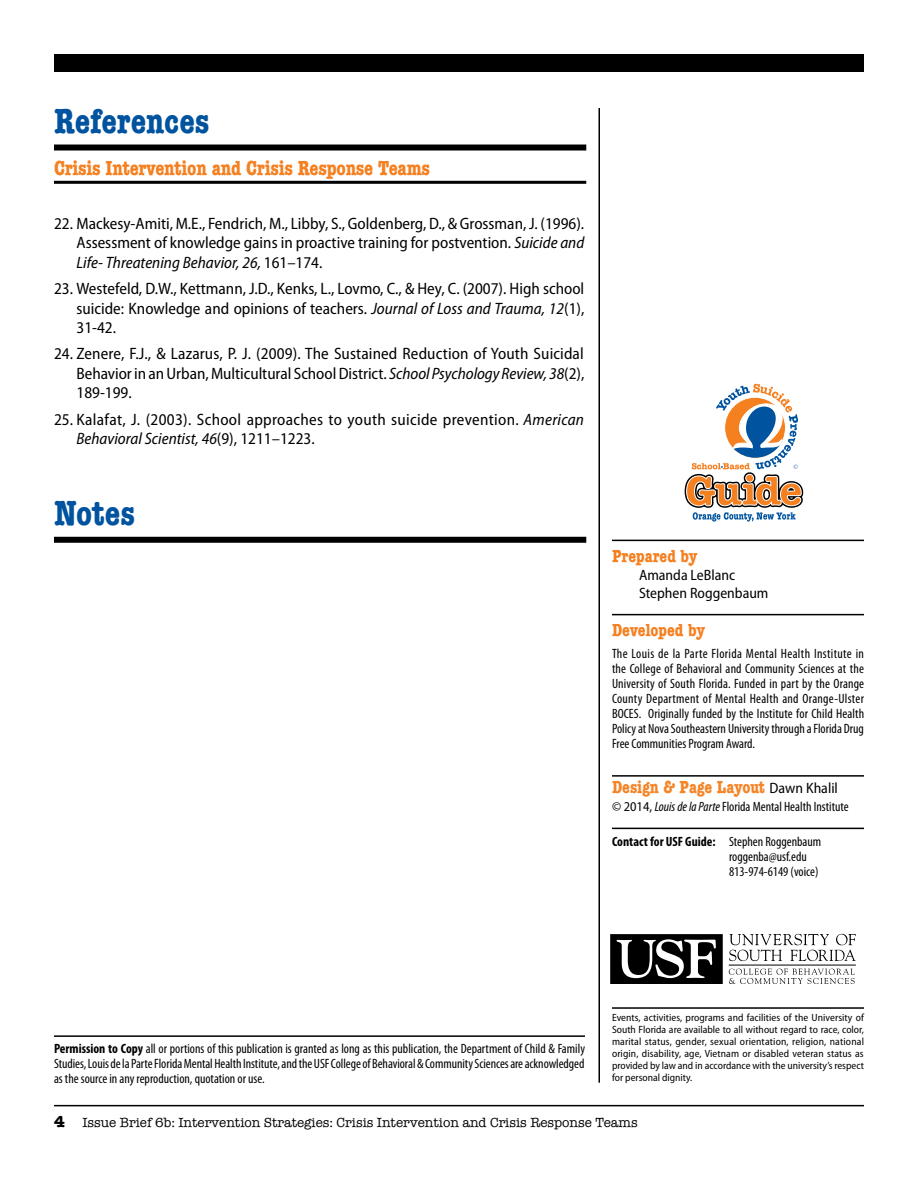
<style>
.page{position:relative;width:918px;height:1188px;background:#fff}
.page>*{position:absolute;margin:0;border:0;box-sizing:border-box;transform-origin:0 0}
.t1{font:700 condensed 36px "American Typewriter";color:#00539f}
.t2{font:700 condensed 21px "American Typewriter";letter-spacing:-.01em;color:#f58020}
.t3{font:700 condensed 18px "American Typewriter";color:#f58426}
.t4{font:700 condensed 18px "American Typewriter";color:#f58020}
.t5{font:semi-condensed 16.5px/19.5px "Myriad Pro";color:#000;text-align:justify}
.t6{font:semi-condensed 16.5px/19.5px "Myriad Pro";letter-spacing:.02em;color:#000}
.t7{font:semi-condensed 15px/18px "Myriad Pro";color:#000}
.t8{font:condensed 13.5px/15px "Myriad Pro";color:#000;text-align:justify}
.t9{font:13.5px "American Typewriter";color:#000}
.t10{font:semi-condensed 10.5px/12px "Myriad Pro";color:#000;text-align:justify}
.t11{font:300 6.75px "Myriad Pro";color:#00539f}
.s1{font-style:italic}
.s2{font-family:"Myriad Pro";font-weight:400;font-stretch:semi-condensed;font-size:15px;color:#000}
.s3{font-stretch:semi-condensed}
.s4{font-weight:700}
.s5{font-weight:700;font-size:16.5px}
</style>
<div class="page">
<hr style="left:54px;top:1105px;width:810px;height:1px;background:#000">
<div style="left:54px;top:54px;width:810px;height:18px;background:#000"></div>
<hr style="left:598px;top:108px;width:2px;height:975px;background:#000">
<hr style="left:54px;top:1035px;width:531px;height:2px;background:#000">
<hr style="left:612px;top:540px;width:252px;height:1px;background:#000">
<hr style="left:612px;top:614px;width:252px;height:1px;background:#000">
<hr style="left:612px;top:775px;width:252px;height:2px;background:#000">
<hr style="left:612px;top:828px;width:252px;height:1px;background:#000">
<hr style="left:612px;top:1007px;width:252px;height:2px;background:#000">
<svg style="left:729px;top:934px;width:127px;height:27px"></svg>
<hr style="left:729px;top:965px;width:127px;height:1px;background:#000">
<svg style="left:729px;top:968px;width:126px;height:16px"></svg>
<svg style="left:610px;top:934px;width:113px;height:50px"></svg>
<svg style="left:685px;top:384px;width:118px;height:138px"></svg>
<hr style="left:54px;top:181px;width:532px;height:3px;background:#000">
<div style="left:54px;top:145px;width:532px;height:6px;background:#000"></div>
<div style="left:54px;top:537px;width:532px;height:6px;background:#000"></div>
<h1 class="t1" style="left:54px;top:92px;width:157px">References</h1>
<h2 class="t2" style="left:54px;top:151px;width:378px">Crisis Intervention and Crisis Response Teams</h2>
<p class="t5" style="left:77px;top:214px;width:509px;text-indent:-23px">22. Mackesy-Amiti, M.E., Fendrich, M., Libby, S., Goldenberg, D., &amp; Grossman, J. (1996).<br>Assessment of knowledge gains in proactive training for postvention. <span class="s1">Suicide and Life- Threatening Behavior, 26,</span> 161–174.</p>
<p class="t5" style="left:77px;top:279px;width:509px;text-indent:-23px">23. Westefeld, D.W., Kettmann, J.D., Kenks, L., Lovmo, C., &amp; Hey, C. (2007). High school suicide: Knowledge and opinions of teachers. <span class="s1">Journal of Loss and Trauma, 12</span>(1), 31-42.</p>
<p class="t5" style="left:77px;top:344px;width:509px;text-indent:-23px">24. Zenere, F.J., &amp; Lazarus, P. J. (2009). The Sustained Reduction of Youth Suicidal Behavior in an Urban, Multicultural School District. <span class="s1">School Psychology Review, 38</span>(2), 189-199.</p>
<p class="t6" style="left:77px;top:410px;width:509px;text-indent:-23px">25. Kalafat, J. (2003). School approaches to youth suicide prevention. <span class="s1">American<br>Behavioral Scientist, 46</span>(9), 1211–1223.</p>
<h1 class="t1" style="left:54px;top:484px;width:82px">Notes</h1>
<p class="t11" style="left:793px;top:464px;width:6px">©</p>
<h3 class="t4" style="left:612px;top:542px;width:87px">Prepared by</h3>
<p class="t7" style="left:639px;top:566px;width:131px">Amanda LeBlanc<br>Stephen Roggenbaum</p>
<h3 class="t4" style="left:612px;top:616px;width:94px">Developed by</h3>
<p class="t8" style="left:612px;top:646px;width:254px">The Louis de la Parte Florida Mental Health Institute in the College of Behavioral and Community Sciences at the University of South Florida. Funded in part by the Orange County Department of Mental Health and Orange-Ulster BOCES. Originally funded by the Institute for Child Health Policy at Nova Southeastern University through a Florida Drug Free Communities Program Award.</p>
<h3 class="t3" style="left:612px;top:773px;width:227px">Design &amp; Page Layout <span class="s2">Dawn Khalil</span></h3>
<p class="t8" style="left:612px;top:799px;width:238px"><span class="s3">© 2014,</span> <span class="s1">Louis de la Parte</span> Florida Mental Health Institute</p>
<p class="t8" style="left:729px;top:834px;width:94px;text-align:left;text-indent:-117px"><span class="s4">Contact for USF Guide:</span> Stephen Roggenbaum roggenba@usf.edu<br>813-974-6149 (voice)</p>
<p class="t8" style="left:54px;top:1042px;width:533px"><span class="s4">Permission to Copy</span> all or portions of this publication is granted as long as this publication, the Department of Child &amp; Family Studies, Louis de la Parte Florida Mental Health Institute, and the USF College of Behavioral &amp; Community Sciences are acknowledged as the source in any reproduction, quotation or use.</p>
<p class="t10" style="left:612px;top:1011px;width:254px">Events, activities, programs and facilities of the University of South Florida are available to all without regard to race, color, marital status, gender, sexual orientation, religion, national origin, disability, age, Vietnam or disabled veteran status as provided by law and in accordance with the university’s respect for personal dignity.</p>
<p class="t9" style="left:54px;top:1113px;width:585px"><span class="s5">4</span> Issue Brief 6b: Intervention Strategies: Crisis Intervention and Crisis Response Teams</p>
</div>
